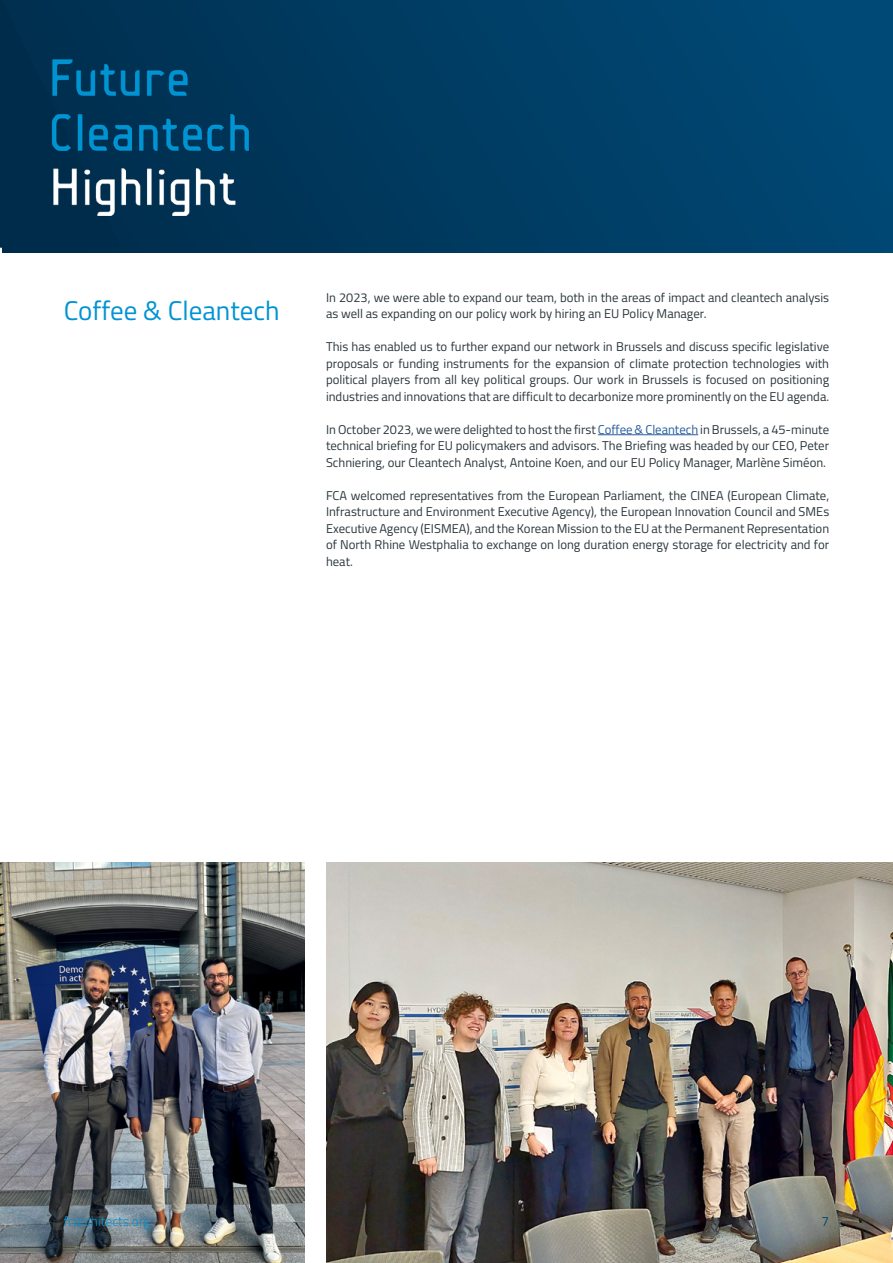
<style>
.page{position:relative;width:893px;height:1263px;background:#fff}
.page>*{position:absolute;margin:0;border:0;box-sizing:border-box;transform-origin:0 0}
.t1{font:27px "Titillium Web";color:#0093d3}
.t2{font:300 13.5px "Titillium Web";color:#0093d3}
.t3{font:13.5px "Titillium Web";color:#004977}
.t4{font:12.75px/16.5px "Titillium Web";color:#2a363b;text-align:justify}
.s1{color:#275b9b}
</style>
<div class="page">
<hr style="left:598px;top:434px;width:100px;height:1px;background:#275b9b">
<div style="left:2px;top:0;width:891px;height:253px;background:linear-gradient(to right,#002c4b,#004a77)"></div>
<div style="left:0;top:0;width:121px;height:248px;background:#002c4b"></div>
<img style="left:42px;top:50px;width:263px;height:166px">
<img style="left:326px;top:862px;width:567px;height:401px">
<img style="left:0;top:862px;width:305px;height:401px">
<h1 class="t1" style="left:64px;top:291px;width:217px">Coffee &amp; Cleantech</h1>
<p class="t4" style="left:326px;top:288px;width:505px">In 2023, we were able to expand our team, both in the areas of impact and cleantech analysis as well as expanding on our policy work by hiring an EU Policy Manager.</p>
<p class="t4" style="left:326px;top:338px;width:505px">This has enabled us to further expand our network in Brussels and discuss specific legislative proposals or funding instruments for the expansion of climate protection technologies with political players from all key political groups. Our work in Brussels is focused on positioning industries and innovations that are difficult to decarbonize more prominently on the EU agenda.</p>
<p class="t4" style="left:326px;top:420px;width:505px">In October 2023, we were delighted to host the first <span class="s1">Coffee &amp; Cleantech</span> in Brussels, a 45-minute technical briefing for EU policymakers and advisors. The Briefing was headed by our CEO, Peter Schniering, our Cleantech Analyst, Antoine Koen, and our EU Policy Manager, Marlène Siméon.</p>
<p class="t4" style="left:326px;top:486px;width:505px">FCA welcomed representatives from the European Parliament, the CINEA (European Climate, Infrastructure and Environment Executive Agency), the European Innovation Council and SMEs Executive Agency (EISMEA), and the Korean Mission to the EU at the Permanent Representation of North Rhine Westphalia to exchange on long duration energy storage for electricity and for heat.</p>
<p class="t2" style="left:64px;top:1211px;width:88px">fcarchitects.org</p>
<p class="t3" style="left:822px;top:1211px;width:9px">7</p>
</div>
